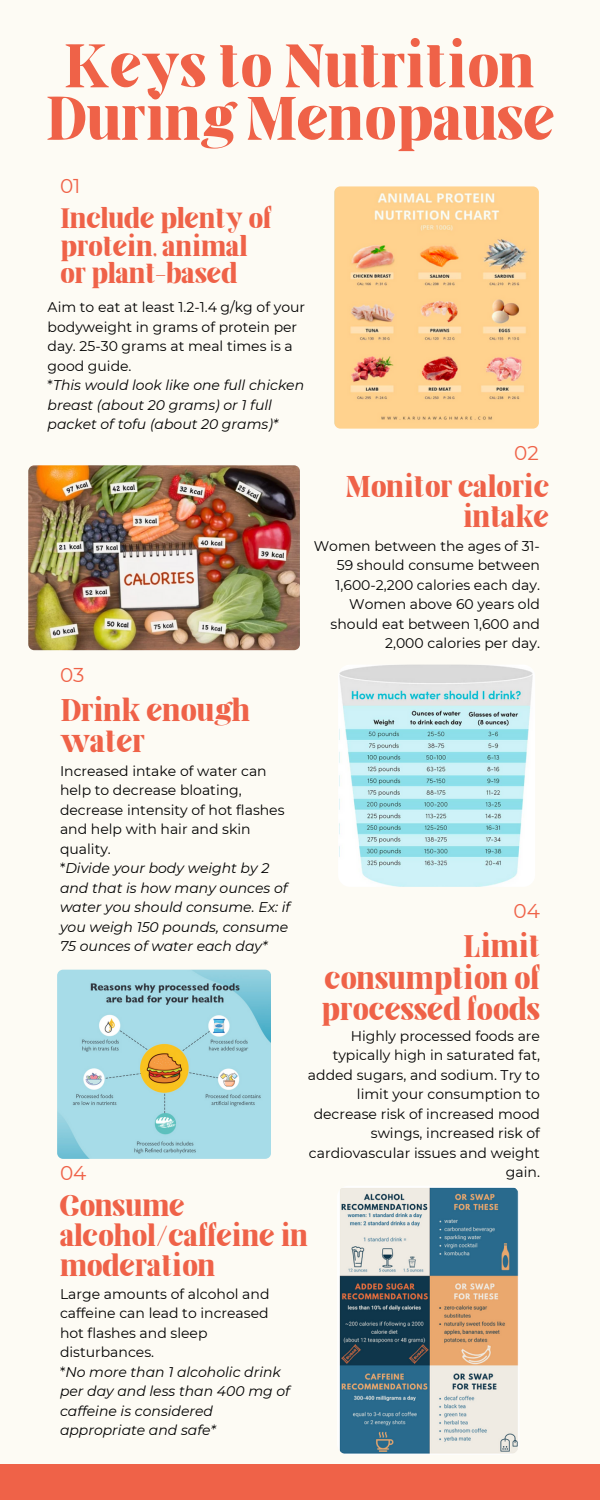
<style>
.page{position:relative;width:600px;height:1500px;background:#fdfbf4}
.page>*{position:absolute;margin:0;border:0;box-sizing:border-box;transform-origin:0 0}
.t1{font:59px/52.5px "Elika Gorica";color:#ef6248;text-align:center}
.t2{font:30px/31.5px "Elika Gorica";color:#ef6248}
.t3{font:29px/30px "Elika Gorica";color:#ef6248}
.t4{font:27px/27.8px "Elika Gorica";color:#ef6248}
.t5{font:20px "Montserrat";color:#ef6248}
.t6{font:14px/19.5px "Montserrat";color:#000}
.t7{font:italic 14px/19.5px "Montserrat";color:#000}
.s1{font-style:normal}
</style>
<div class="page">
<div style="left:0;top:1465px;width:600px;height:35px;background:#ef6248"></div>
<img style="left:334px;top:186px;width:205px;height:243px;border-radius:6px">
<img style="left:28px;top:465px;width:272px;height:185px;border-radius:6px">
<img style="left:338px;top:665px;width:197px;height:222px;border-radius:12px">
<img style="left:57px;top:970px;width:214px;height:189px">
<img style="left:339px;top:1187px;width:180px;height:267px">
<p class="t1" style="left:45px;top:46px;width:511px">Keys to Nutrition<br>During Menopause</p>
<p class="t5" style="left:60px;top:174px;width:22px">01</p>
<p class="t4" style="left:60px;top:207px;width:213px">Include plenty of protein, animal or plant-based</p>
<p class="t6" style="left:48px;top:298px;width:259px">Aim to eat at least 1.2-1.4 g/kg of your bodyweight in grams of protein per day. 25-30 grams at meal times is a good guide.</p>
<p class="t7" style="left:48px;top:376px;width:258px"><span class="s1">*</span>This would look like one full chicken breast (about 20 grams) or 1 full packet of tofu (about 20 grams)*</p>
<p class="t5" style="left:60px;top:663px;width:26px">03</p>
<p class="t2" style="left:60px;top:698px;width:192px">Drink enough water</p>
<h2 class="t6" style="left:60px;top:761px;width:226px">Increased intake of water can help to decrease bloating, decrease intensity of hot flashes and help with hair and skin quality.</h2>
<p class="t7" style="left:60px;top:859px;width:232px"><span class="s1">*</span>Divide your body weight by 2 and that is how many ounces of water you should consume. Ex: if you weigh 150 pounds, consume<br>75 ounces of water each day*</p>
<p class="t5" style="left:514px;top:441px;width:26px">02</p>
<p class="t3" style="left:346px;top:475px;width:204px;text-align:right">Monitor caloric intake</p>
<h2 class="t6" style="left:314px;top:536px;width:228px;text-align:right">Women between the ages of 31-<br>59 should consume between<br>1,600-2,200 calories each day.<br>Women above 60 years old should eat between 1,600 and<br>2,000 calories per day.</h2>
<p class="t5" style="left:514px;top:899px;width:28px">04</p>
<p class="t2" style="left:321px;top:934px;width:220px;text-align:justify;text-indent:143px">Limit consumption of processed foods</p>
<h2 class="t5" style="left:60px;top:1161px;width:28px">04</h2>
<p class="t6" style="left:308px;top:1026px;width:234px;text-align:right">Highly processed foods are typically high in saturated fat, added sugars, and sodium. Try to limit your consumption to decrease risk of increased mood swings, increased risk of cardiovascular issues and weight gain.</p>
<h2 class="t3" style="left:60px;top:1193px;width:250px">Consume alcohol/caffeine in moderation</h2>
<p class="t6" style="left:60px;top:1284px;width:211px">Large amounts of alcohol and caffeine can lead to increased hot flashes and sleep disturbances.</p>
<p class="t7" style="left:60px;top:1362px;width:231px"><span class="s1">*</span>No more than 1 alcoholic drink per day and less than 400 mg of caffeine is considered appropriate and safe*</p>
</div>
